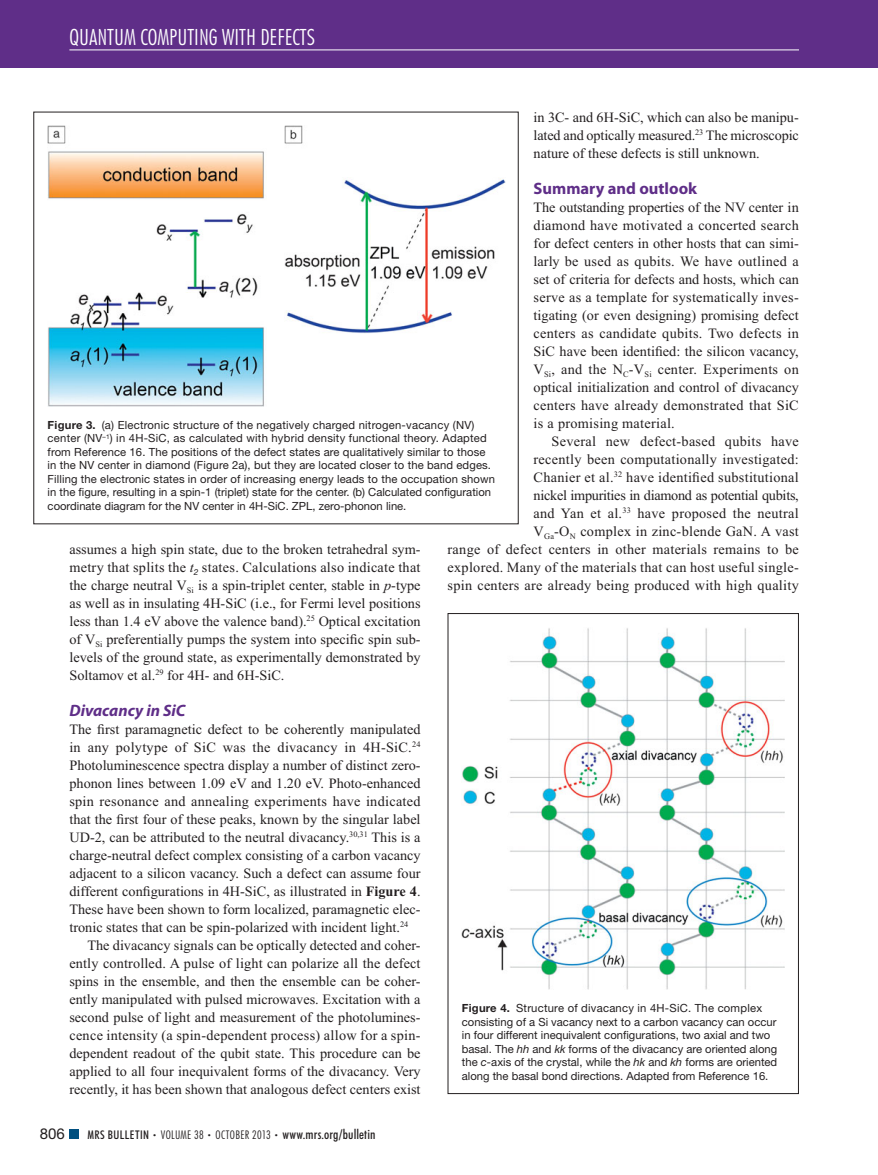
<style>
.page{position:relative;width:878px;height:1175px;background:#fff}
.page>*{position:absolute;margin:0;border:0;box-sizing:border-box;transform-origin:0 0}
.t1{font:300 condensed 22.5px "Futura BT";color:#fff}
.t2{font:700 16.5px "Myriad Pro";color:#5f2e88}
.t3{font:italic 700 16.5px "Myriad Pro";color:#5f2e88}
.t4{font:15px "Helvetica Neue LT Std";color:#231f20}
.t5{font:14.25px/18px "Times New Roman";color:#231f20;text-align:justify}
.t6{font:14.25px/18px "Times New Roman";letter-spacing:.02em;color:#231f20;text-align:right}
.t7{font:500 condensed 13.5px "Futura BT";letter-spacing:.01em;color:#231f20}
.t8{font:11.25px/13.5px "Helvetica Neue LT Std";color:#231f20}
.s1{font-weight:700}
.s2{font-style:italic}
.s3{font-size:12px}
.s4{font-weight:300;font-size:7.5px}
.s5{font-weight:300;font-size:12px}
</style>
<div class="page">
<div style="left:0;top:0;width:878px;height:68px;background:#5f2e88"></div>
<hr style="left:69px;top:50px;width:730px;height:1px;background:#fff">
<div style="left:69px;top:1130px;width:9px;height:8px;background:#005080"></div>
<img style="left:48px;top:126px;width:457px;height:280px">
<img style="left:462px;top:628px;width:322px;height:361px">
<h1 class="t1" style="left:69px;top:29px;width:247px">QUANTUM COMPUTING WITH DEFECTS</h1>
<p class="t5" style="left:533px;top:109px;width:267px">in 3C- and 6H-SiC, which can also be manipu&shy;lated and optically measured. <sup>23</sup> The microscopic nature of these defects is still unknown.</p>
<p class="t2" style="left:533px;top:182px;width:165px">Summary and outlook</p>
<p class="t5" style="left:533px;top:199px;width:267px">The outstanding properties of the NV center in diamond have motivated a concerted search for defect centers in other hosts that can simi&shy;larly be used as qubits. We have outlined a set of criteria for defects and hosts, which can serve as a template for systematically inves&shy;tigating (or even designing) promising defect centers as candidate qubits. Two defects in SiC have been identified: the silicon vacancy, V <sub>Si</sub> , and the N <sub>C</sub> -V <sub>Si</sub> center. Experiments on optical initialization and control of divacancy centers have already demonstrated that SiC is a promising material.</p>
<p class="t6" style="left:447px;top:433px;width:353px">Several new defect-based qubits have<br>recently been computationally investigated:<br>Chanier et al. <sup>32</sup> have identified substitutional<br>nickel impurities in diamond as potential qubits,<br>and Yan et al. <sup>33</sup> have proposed the neutral<br>V <sub>Ga</sub> -O <sub>N</sub> complex in zinc-blende GaN. A vast<br>range of defect centers in other materials remains to be explored. Many of the materials that can host useful single&shy;spin centers are already being produced with high quality</p>
<p class="t8" style="left:48px;top:419px;width:449px"><span class="s1">Figure 3.</span> (a) Electronic structure of the negatively charged nitrogen-vacancy (NV) center (NV <sup>–1</sup>) in 4H-SiC, as calculated with hybrid density functional theory. Adapted from Reference 16. The positions of the defect states are qualitatively similar to those in the NV center in diamond (Figure 2a), but they are located closer to the band edges.<br>Filling the electronic states in order of increasing energy leads to the occupation shown in the figure, resulting in a spin-1 (triplet) state for the center. (b) Calculated configuration coordinate diagram for the NV center in 4H-SiC. ZPL, zero-phonon line.</p>
<p class="t5" style="left:69px;top:541px;width:353px">assumes a high spin state, due to the broken tetrahedral sym&shy;metry that splits the <span class="s2">t</span><sub>2</sub> states. Calculations also indicate that the charge neutral V <sub>Si</sub> is a spin-triplet center, stable in <span class="s2">p</span> -type as well as in insulating 4H-SiC (i.e., for Fermi level positions less than 1.4 eV above the valence band). <sup>25</sup> Optical excitation of V <sub>Si</sub> preferentially pumps the system into specific spin sub&shy;levels of the ground state, as experimentally demonstrated by Soltamov et al. <sup>29</sup> for 4H- and 6H-SiC.</p>
<p class="t3" style="left:69px;top:704px;width:118px">Divacancy in SiC</p>
<p class="t5" style="left:69px;top:721px;width:353px">The first paramagnetic defect to be coherently manipulated</p>
<p class="t6" style="left:69px;top:739px;width:353px">in any polytype of SiC was the divacancy in 4H-SiC. <sup>24</sup></p>
<p class="t5" style="left:69px;top:757px;width:353px">Photoluminescence spectra display a number of distinct zero-</p>
<p class="t5" style="left:69px;top:775px;width:353px">phonon lines between 1.09 eV and 1.20 eV. Photo-enhanced</p>
<p class="t6" style="left:69px;top:793px;width:353px">spin resonance and annealing experiments have indicated</p>
<p class="t5" style="left:69px;top:811px;width:353px">that the first four of these peaks, known by the singular label</p>
<p class="t5" style="left:69px;top:829px;width:353px">UD-2, can be attributed to the neutral divacancy. <sup>30</sup> <sup>,</sup> <sup>31</sup> This is a</p>
<p class="t5" style="left:69px;top:847px;width:353px">charge-neutral defect complex consisting of a carbon vacancy</p>
<p class="t5" style="left:69px;top:865px;width:353px">adjacent to a silicon vacancy. Such a defect can assume four</p>
<p class="t5" style="left:69px;top:883px;width:353px">different configurations in 4H-SiC, as illustrated in <span class="s1">Figure 4</span> .</p>
<p class="t5" style="left:69px;top:901px;width:353px">These have been shown to form localized, paramagnetic elec-</p>
<p class="t5" style="left:69px;top:919px;width:340px">tronic states that can be spin-polarized with incident light. <sup>24</sup></p>
<p class="t5" style="left:87px;top:937px;width:335px">The divacancy signals can be optically detected and coher-</p>
<p class="t5" style="left:69px;top:955px;width:353px">ently controlled. A pulse of light can polarize all the defect</p>
<p class="t5" style="left:69px;top:973px;width:353px">spins in the ensemble, and then the ensemble can be coher-</p>
<p class="t5" style="left:69px;top:991px;width:353px">ently manipulated with pulsed microwaves. Excitation with a</p>
<p class="t5" style="left:69px;top:1009px;width:353px">second pulse of light and measurement of the photolumines-</p>
<p class="t6" style="left:69px;top:1027px;width:353px">cence intensity (a spin-dependent process) allow for a spin-</p>
<p class="t5" style="left:69px;top:1045px;width:353px">dependent readout of the qubit state. This procedure can be</p>
<p class="t5" style="left:69px;top:1063px;width:353px">applied to all four inequivalent forms of the divacancy. Very</p>
<p class="t5" style="left:69px;top:1081px;width:353px">recently, it has been shown that analogous defect centers exist</p>
<p class="t8" style="left:462px;top:1002px;width:317px"><span class="s1">Figure 4.</span> Structure of divacancy in 4H-SiC. The complex consisting of a Si vacancy next to a carbon vacancy can occur in four different inequivalent configurations, two axial and two basal. The <span class="s2">hh</span> and <span class="s2">kk</span> forms of the divacancy are oriented along the <span class="s2">c-</span>axis of the crystal, while the <span class="s2">hk</span> and <span class="s2">kh</span> forms are oriented along the basal bond directions. Adapted from Reference 16.</p>
<p class="t4" style="left:40px;top:1128px;width:27px">806</p>
<p class="t7" style="left:87px;top:1129px;width:289px"><span class="s3">MRS BULLETIN</span> <span class="s4">•</span> <span class="s5">VOLUME 38</span> <span class="s4">•</span> <span class="s5">OCTOBER 2013</span> <span class="s4">•</span> www.mrs.org/bulletin</p>
</div>
